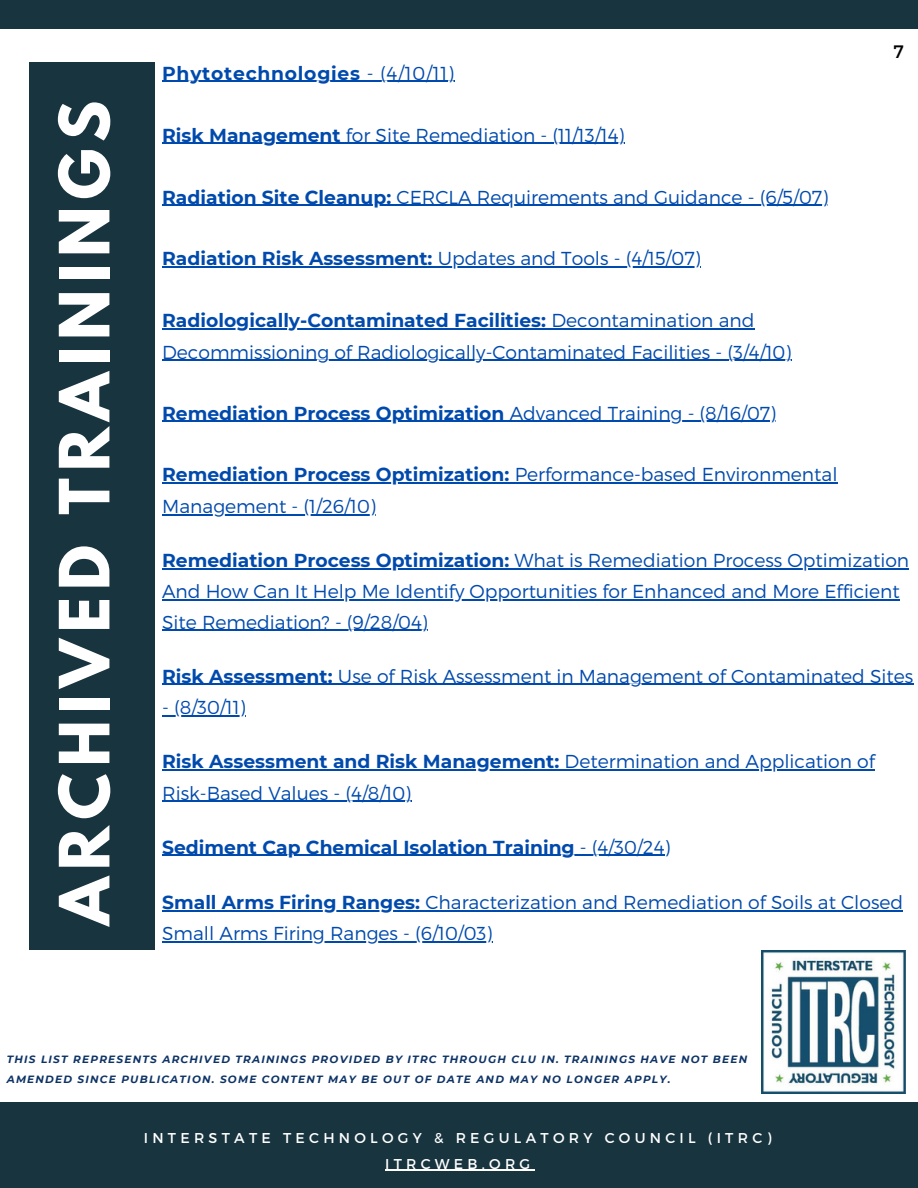
<style>
.page{position:relative;width:918px;height:1188px;background:#fff}
.page>*{position:absolute;margin:0;border:0;box-sizing:border-box;transform-origin:0 0}
.t1{font:700 61.35px "League Spartan";letter-spacing:.11em;color:#fff}
.t2{font:300 18.75px/31.5px "Montserrat";color:#004aad}
.t3{font:700 18.75px "Montserrat";color:#004aad}
.t4{font:700 18.75px "Montserrat";letter-spacing:.04em;color:#004aad}
.t5{font:18px "Montserrat";color:#000}
.t6{font:14.25px/25.3px "Montserrat";letter-spacing:.3em;color:#fff;text-align:center}
.t7{font:italic 700 10.5px/20.1px "Montserrat";letter-spacing:.12em;color:#0d3366}
.s1{font-weight:300}
.s2{font-weight:700}
</style>
<div class="page">
<div style="left:29px;top:62px;width:125px;height:888px;background:#18343f"></div>
<div style="left:0;top:1102px;width:918px;height:86px;background:#18343f"></div>
<div style="left:0;top:0;width:918px;height:28px;background:#18343f"></div>
<hr style="left:385px;top:1170px;width:150px;height:1px;background:#fff">
<hr style="left:162px;top:81px;width:199px;height:1px;background:#004aad">
<hr style="left:361px;top:81px;width:94px;height:1px;background:#004aad">
<hr style="left:162px;top:143px;width:179px;height:1px;background:#004aad">
<hr style="left:341px;top:143px;width:283px;height:1px;background:#004aad">
<hr style="left:162px;top:205px;width:235px;height:1px;background:#004aad">
<hr style="left:397px;top:205px;width:431px;height:1px;background:#004aad">
<hr style="left:162px;top:267px;width:276px;height:1px;background:#004aad">
<hr style="left:438px;top:267px;width:263px;height:1px;background:#004aad">
<hr style="left:162px;top:328px;width:389px;height:2px;background:#004aad">
<hr style="left:551px;top:328px;width:204px;height:2px;background:#004aad">
<hr style="left:162px;top:360px;width:629px;height:1px;background:#004aad">
<hr style="left:162px;top:421px;width:348px;height:1px;background:#004aad">
<hr style="left:510px;top:421px;width:266px;height:1px;background:#004aad">
<hr style="left:162px;top:483px;width:353px;height:1px;background:#004aad">
<hr style="left:515px;top:483px;width:323px;height:1px;background:#004aad">
<hr style="left:162px;top:514px;width:214px;height:1px;background:#004aad">
<hr style="left:162px;top:568px;width:347px;height:1px;background:#004aad">
<hr style="left:509px;top:568px;width:400px;height:1px;background:#004aad">
<hr style="left:162px;top:600px;width:738px;height:1px;background:#004aad">
<hr style="left:162px;top:630px;width:266px;height:1px;background:#004aad">
<hr style="left:162px;top:684px;width:176px;height:1px;background:#004aad">
<hr style="left:338px;top:684px;width:575px;height:1px;background:#004aad">
<hr style="left:162px;top:715px;width:84px;height:2px;background:#004aad">
<hr style="left:162px;top:769px;width:403px;height:2px;background:#004aad">
<hr style="left:565px;top:769px;width:310px;height:2px;background:#004aad">
<hr style="left:162px;top:801px;width:249px;height:1px;background:#004aad">
<hr style="left:162px;top:855px;width:413px;height:1px;background:#004aad">
<hr style="left:575px;top:855px;width:90px;height:1px;background:#004aad">
<hr style="left:162px;top:910px;width:263px;height:1px;background:#004aad">
<hr style="left:425px;top:910px;width:478px;height:1px;background:#004aad">
<hr style="left:162px;top:942px;width:330px;height:1px;background:#004aad">
<img style="left:761px;top:950px;width:144px;height:143px">
<p class="t1" style="left:54px;top:925px;width:826px;rotate:-90deg">ARCHIVED TRAININGS</p>
<p class="t4" style="left:162px;top:62px;width:294px">Phytotechnologies <span class="s1">- (4/10/11)</span></p>
<h1 class="t2" style="left:162px;top:118px;width:464px"><span class="s2">Risk Management</span> for Site Remediation - (11/13/14)</h1>
<h2 class="t2" style="left:162px;top:180px;width:668px"><span class="s2">Radiation Site Cleanup:</span> CERCLA Requirements and Guidance - (6/5/07)</h2>
<h2 class="t2" style="left:162px;top:242px;width:540px"><span class="s2">Radiation Risk Assessment:</span> Updates and Tools - (4/15/07)</h2>
<h2 class="t3" style="left:162px;top:309px;width:594px">Radiologically-Contaminated Facilities: <span class="s1">Decontamination and</span></h2>
<h2 class="t2" style="left:162px;top:335px;width:631px">Decommissioning of Radiologically-Contaminated Facilities - (3/4/10)</h2>
<h2 class="t3" style="left:162px;top:401px;width:615px">Remediation Process Optimization <span class="s1">Advanced Training - (8/16/07)</span></h2>
<p class="t5" style="left:894px;top:40px;width:12px">7</p>
<h2 class="t3" style="left:162px;top:463px;width:677px">Remediation Process Optimization: <span class="s1">Performance-based Environmental</span></h2>
<h2 class="t2" style="left:162px;top:490px;width:215px">Management - (1/26/10)</h2>
<h2 class="t2" style="left:162px;top:544px;width:749px"><span class="s2">Remediation Process Optimization:</span> What is Remediation Process Optimization</h2>
<p class="t2" style="left:162px;top:575px;width:739px">And How Can It Help Me Identify Opportunities for Enhanced and More Efficient</p>
<p class="t2" style="left:162px;top:605px;width:267px">Site Remediation? - (9/28/04)</p>
<p class="t2" style="left:162px;top:659px;width:753px"><span class="s2">Risk Assessment:</span> Use of Risk Assessment in Management of Contaminated Sites</p>
<p class="t2" style="left:162px;top:691px;width:85px">- (8/30/11)</p>
<p class="t2" style="left:162px;top:745px;width:714px"><span class="s2">Risk Assessment and Risk Management:</span> Determination and Application of<br>Risk-Based Values - (4/8/10)</p>
<p class="t3" style="left:162px;top:836px;width:510px">Sediment Cap Chemical Isolation Training <span class="s1">- (4/30/24)</span></p>
<p class="t2" style="left:162px;top:886px;width:743px"><span class="s2">Small Arms Firing Ranges:</span> Characterization and Remediation of Soils at Closed<br>Small Arms Firing Ranges - (6/10/03)</p>
<p class="t7" style="left:7px;top:1049px;width:742px">THIS LIST REPRESENTS ARCHIVED TRAININGS PROVIDED BY ITRC THROUGH CLU IN. TRAININGS HAVE NOT BEEN<br>AMENDED SINCE PUBLICATION. SOME CONTENT MAY BE OUT OF DATE AND MAY NO LONGER APPLY.</p>
<p class="t6" style="left:144px;top:1125px;width:629px">INTERSTATE TECHNOLOGY &amp; REGULATORY COUNCIL (ITRC)<br>ITRCWEB.ORG</p>
</div>
